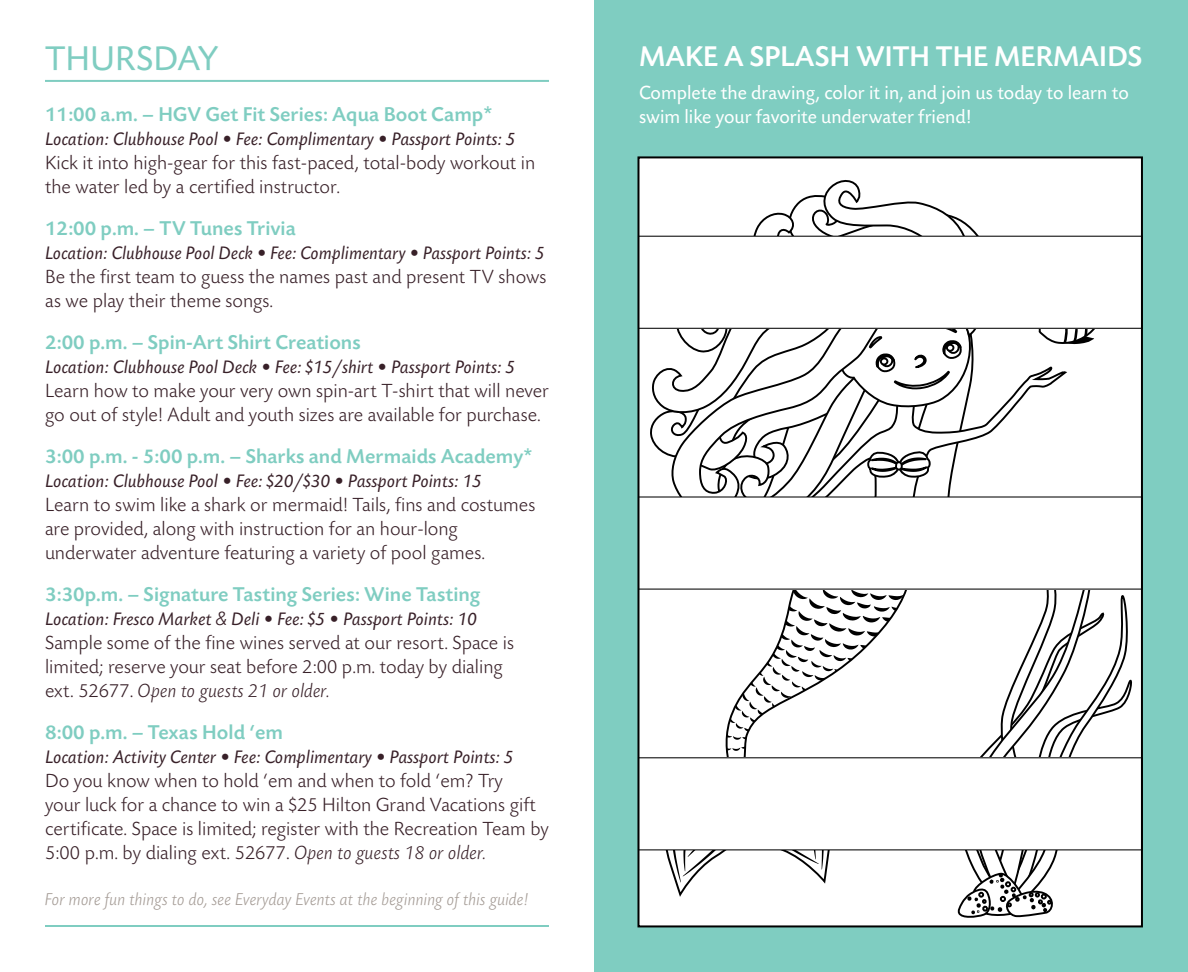
<style>
.page{position:relative;width:1188px;height:972px;background:#fff}
.page>*{position:absolute;margin:0;border:0;box-sizing:border-box;transform-origin:0 0}
.t1{font:36px "Today Sans BEF";color:#7fcdc1}
.t2{font:500 30px "Today Sans BEF";color:#fff}
.t3{font:500 21px "Today Sans BEF";color:#7fcdc1}
.t4{font:300 20px/24px "Today Sans BEF";color:#382028}
.t5{font:20px/24px "Today Sans BEF";color:#fff}
.t6{font:italic 19px "Today Sans BEF";color:#382028}
.t7{font:italic 300 18px "Today Sans BEF";color:#a49b95}
.s1{font-family:"Helvetica Neue LT Std";font-weight:300}
.s2{font-style:italic}
</style>
<div class="page">
<hr style="left:45px;top:925px;width:504px;height:2px;background:#7fcdc1">
<hr style="left:45px;top:80px;width:504px;height:2px;background:#7fcdc1">
<div style="left:594px;top:0;width:594px;height:972px;background:#7fcdc1"></div>
<div style="left:638px;top:157px;width:504px;height:769px;background:#fff"></div>
<svg style="left:661px;top:180px;width:474px;height:738px"></svg>
<div style="left:638px;top:236px;width:504px;height:92px;background:#fff"></div>
<div style="left:638px;top:236px;width:505px;height:93px;border:1px solid #000"></div>
<div style="left:638px;top:758px;width:504px;height:92px;background:#fff"></div>
<div style="left:638px;top:497px;width:504px;height:92px;background:#fff"></div>
<h1 class="t1" style="left:45px;top:39px;width:175px">THURSDAY</h1>
<p class="t3" style="left:45px;top:103px;width:449px">11:00 a.m. – HGV Get Fit Series: Aqua Boot Camp*</p>
<p class="t6" style="left:45px;top:129px;width:472px">Location: Clubhouse Pool • Fee: Complimentary • Passport Points: 5</p>
<p class="t4" style="left:45px;top:152px;width:492px">Kick it into high-gear for this fast-paced, total-body workout in the water led by a certified instructor.</p>
<p class="t3" style="left:45px;top:217px;width:252px">12:00 p.m. – TV Tunes Trivia</p>
<p class="t6" style="left:45px;top:243px;width:501px">Location: Clubhouse Pool Deck • Fee: Complimentary • Passport Points: 5</p>
<p class="t4" style="left:45px;top:266px;width:503px">Be the first team to guess the names past and present TV shows as we play their theme songs.</p>
<p class="t3" style="left:45px;top:331px;width:317px">2:00 p.m. – Spin-Art Shirt Creations</p>
<p class="t6" style="left:45px;top:357px;width:472px">Location: Clubhouse Pool Deck • Fee: $15/shirt • Passport Points: 5</p>
<p class="t4" style="left:45px;top:380px;width:506px">Learn how to make your very own spin-art T-shirt that will never go out of style! Adult and youth sizes are available for purchase.</p>
<p class="t3" style="left:45px;top:445px;width:489px">3:00 p.m. - 5:00 p.m. – Sharks and Mermaids Academy*</p>
<p class="t6" style="left:45px;top:471px;width:438px">Location: Clubhouse Pool • Fee: $20/$30 • Passport Points: 15</p>
<p class="t4" style="left:45px;top:494px;width:492px">Learn to swim like a shark or mermaid! Tails, fins and costumes are provided, along with instruction for an hour-long underwater adventure featuring a variety of pool games.</p>
<p class="t3" style="left:45px;top:583px;width:437px">3:30p.m. – Signature Tasting Series: Wine Tasting</p>
<p class="t6" style="left:45px;top:609px;width:433px">Location: Fresco Market <span class="s1">&amp;</span> Deli • Fee: $5 • Passport Points: 10</p>
<p class="t4" style="left:45px;top:632px;width:471px">Sample some of the fine wines served at our resort. Space is limited; reserve your seat before 2:00 p.m. today by dialing ext. 52677. <span class="s2">Open to guests 21 or older.</span></p>
<p class="t3" style="left:45px;top:721px;width:240px">8:00 p.m. – Texas Hold ‘em</p>
<p class="t6" style="left:45px;top:747px;width:470px">Location: Activity Center • Fee: Complimentary • Passport Points: 5</p>
<p class="t4" style="left:45px;top:770px;width:505px">Do you know when to hold ‘em and when to fold ‘em? Try<br>your luck for a chance to win a $25 Hilton Grand Vacations gift certificate. Space is limited; register with the Recreation Team by 5:00 p.m. by dialing ext. 52677. <span class="s2">Open to guests 18 or older.</span></p>
<p class="t7" style="left:45px;top:890px;width:485px">For more fun things to do, see Everyday Events at the beginning of this guide!</p>
<h2 class="t2" style="left:639px;top:40px;width:505px">MAKE A SPLASH WITH THE MERMAIDS</h2>
<p class="t5" style="left:639px;top:81px;width:491px">Complete the drawing, color it in, and join us today to learn to swim like your favorite underwater friend!</p>
</div>
